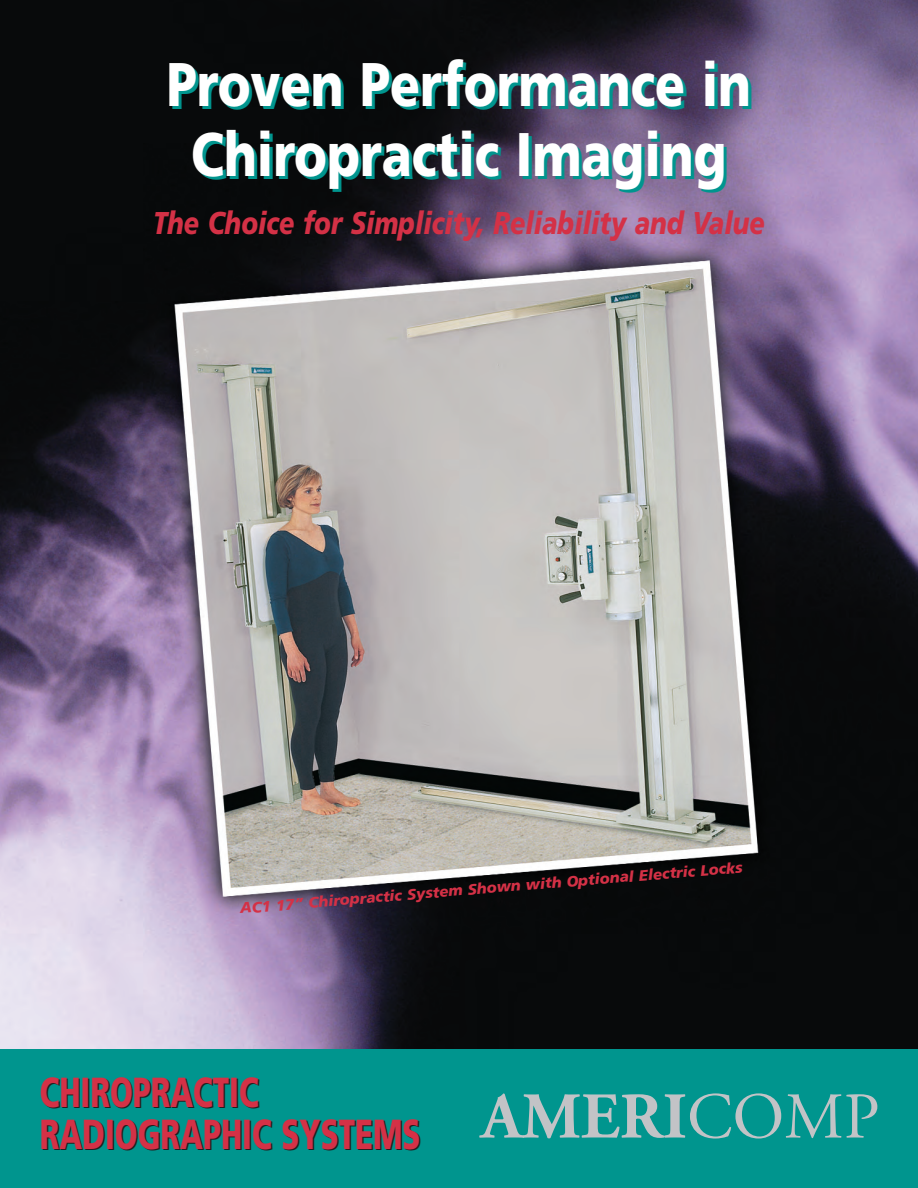
<style>
.page{position:relative;width:918px;height:1188px;background:#fff}
.page>*{position:absolute;margin:0;border:0;box-sizing:border-box;transform-origin:0 0}
.t1{font:900 61.5px/69.6px "Frutiger";color:#fff;text-align:center;scale:.8 1}
.t2{font:900 42px/42px "Frutiger";color:#d43146;scale:.7 1}
.t3{font:italic 900 31.5px "Frutiger";color:#d43146;scale:.8 1}
.t4{font:italic 900 15px "Frutiger";color:#d43146}
</style>
<div class="page">
<img style="left:0;top:0;width:918px;height:1049px">
<div style="left:0;top:1049px;width:918px;height:139px;background:#00958e"></div>
<svg style="left:479px;top:1093px;width:398px;height:46px"></svg>
<h1 class="t1" style="left:167px;top:55px;width:732px">Proven Performance in<br>Chiropractic Imaging</h1>
<h3 class="t3" style="left:153px;top:210px;width:766px">The Choice for Simplicity, Reliability and Value</h3>
<p class="t4" style="left:240px;top:904px;width:506px;rotate:-5deg">AC1 17” Chiropractic System Shown with Optional Electric Locks</p>
<h2 class="t2" style="left:40px;top:1075px;width:545px">CHIROPRACTIC<br>RADIOGRAPHIC SYSTEMS</h2>
</div>
